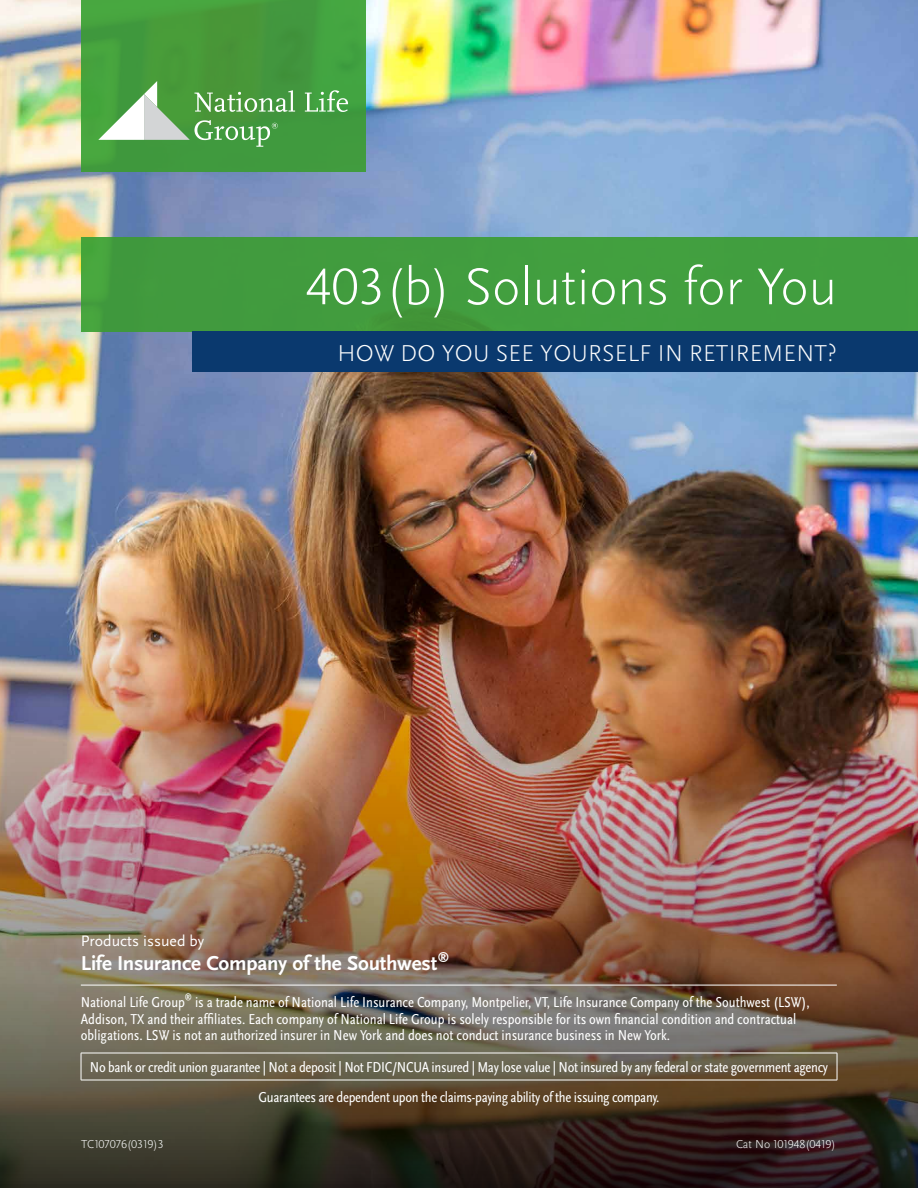
<style>
.page{position:relative;width:918px;height:1188px;background:#fff}
.page>*{position:absolute;margin:0;border:0;box-sizing:border-box;transform-origin:0 0}
.t1{font:300 54px "Scala Sans OT";color:#fff}
.t2{font:300 24px "Scala Sans OT";letter-spacing:.01em;color:#fff}
.t3{font:700 21px "Scala Sans OT";letter-spacing:-.01em;color:#fff}
.t4{font:15.75px "Scala Sans OT";color:#fff}
.t5{font:condensed 15px/16.5px "Scala Sans OT";color:#fff}
.t6{font:condensed 15px/30.3px "Scala Sans OT";letter-spacing:-.02em;color:#fff;text-align:center}
.t7{font:700 12.3px "Scala Sans OT";color:#fff}
.t8{font:300 12px "Scala Sans OT";color:#fff}
.t9{font:condensed 8.7px "Scala Sans OT";color:#fff}
</style>
<div class="page">
<img style="left:0;top:0;width:918px;height:371px">
<img style="left:0;top:371px;width:918px;height:817px">
<hr style="left:81px;top:985px;width:756px;height:1px;background:#fff">
<hr style="left:81px;top:1053px;width:756px;height:1px;background:#fff">
<svg style="left:81px;top:1053px;width:1px;height:27px"></svg>
<svg style="left:837px;top:1053px;width:1px;height:27px"></svg>
<hr style="left:81px;top:1080px;width:756px;height:1px;background:#fff">
<div style="left:81px;top:0;width:284px;height:172px;background:linear-gradient(to right,#469d3b,#429a3e)"></div>
<svg style="left:305px;top:90px;width:43px;height:22px"></svg>
<svg style="left:98px;top:81px;width:197px;height:66px;background:#6eaf68"></svg>
<div style="left:81px;top:237px;width:837px;height:95px;background:#419e3f"></div>
<div style="left:192px;top:332px;width:726px;height:40px;background:#0a396e"></div>
<h1 class="t1" style="left:306px;top:254px;width:533px">403(b) Solutions for You</h1>
<h2 class="t2" style="left:337px;top:339px;width:501px">HOW DO YOU SEE YOURSELF IN RETIREMENT?</h2>
<p class="t4" style="left:81px;top:932px;width:125px">Products issued by</p>
<h3 class="t3" style="left:81px;top:951px;width:358px">Life Insurance Company of the Southwest</h3>
<p class="t7" style="left:437px;top:949px;width:13px">®</p>
<p class="t5" style="left:81px;top:994px;width:106px">National Life Group</p>
<p class="t9" style="left:185px;top:991px;width:9px">®</p>
<p class="t5" style="left:81px;top:994px;width:730px;text-indent:114px">is a trade name of National Life Insurance Company, Montpelier, VT, Life Insurance Company of the Southwest (LSW),<br>Addison, TX and their affiliates. Each company of National Life Group is solely responsible for its own financial condition and contractual obligations. LSW is not an authorized insurer in New York and does not conduct insurance business in New York.</p>
<p class="t6" style="left:90px;top:1052px;width:740px">No bank or credit union guarantee | Not a deposit | Not FDIC/NCUA insured | May lose value | Not insured by any federal or state government agency<br>Guarantees are dependent upon the claims-paying ability of the issuing company.</p>
<p class="t8" style="left:81px;top:1136px;width:84px">TC107076(0319)3</p>
<p class="t8" style="left:736px;top:1136px;width:101px">Cat No 101948(0419)</p>
</div>
